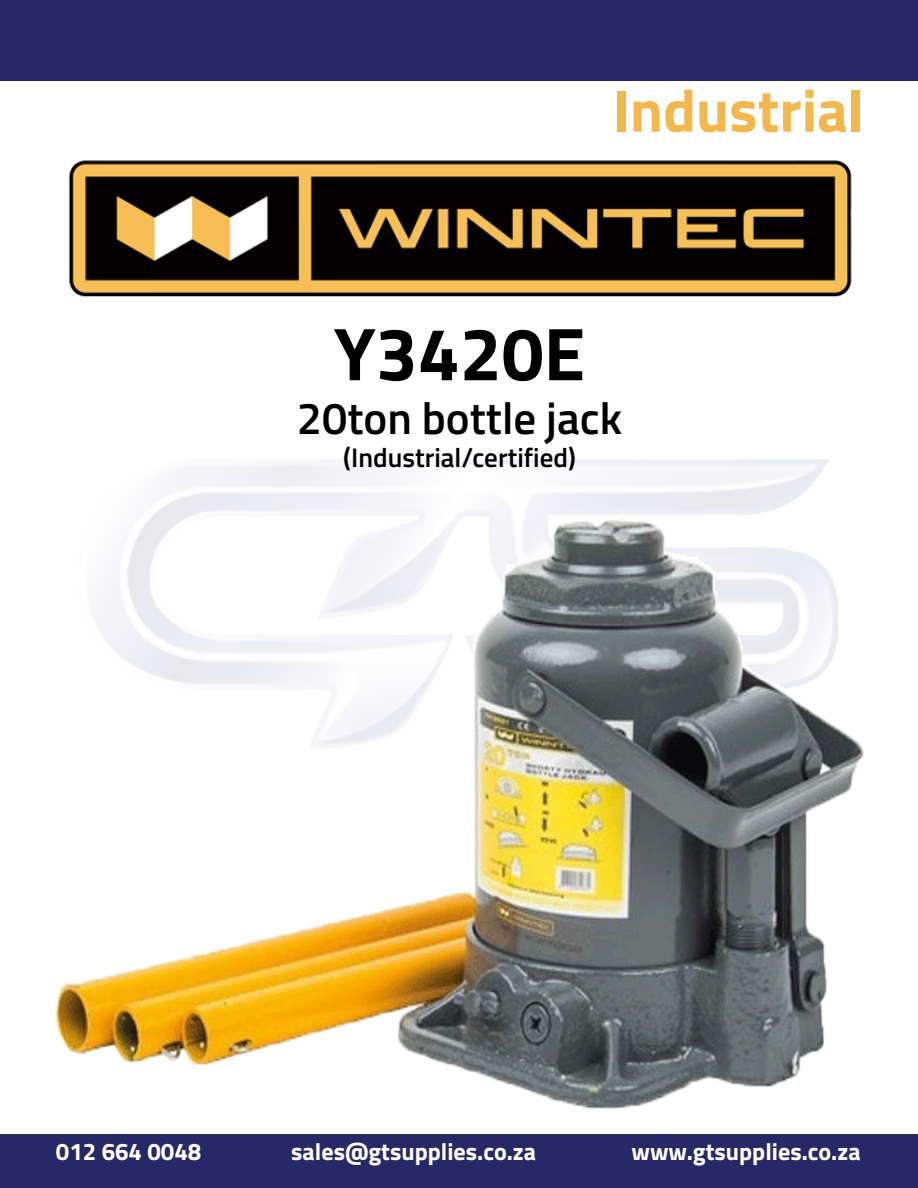
<style>
.page{position:relative;width:918px;height:1188px;background:#fff}
.page>*{position:absolute;margin:0;border:0;box-sizing:border-box;transform-origin:0 0}
.t1{font:700 75px "Titillium";color:#000}
.t2{font:700 60px "Titillium";color:#f2b84d}
.t3{font:600 45px "Titillium";color:#000}
.t4{font:600 27px "Titillium";color:#000}
.t5{font:700 24px "Titillium";color:#fff}
</style>
<div class="page">
<div style="left:0;top:1134px;width:918px;height:54px;background:#272966"></div>
<div style="left:0;top:0;width:918px;height:81px;background:#272966"></div>
<img style="left:69px;top:160px;width:783px;height:137px">
<img style="left:55px;top:493px;width:809px;height:616px">
<h2 class="t2" style="left:613px;top:65px;width:253px">Industrial</h2>
<h1 class="t1" style="left:334px;top:297px;width:253px">Y3420E</h1>
<h3 class="t3" style="left:297px;top:385px;width:327px">20ton bottle jack</h3>
<p class="t4" style="left:343px;top:437px;width:234px">(Industrial/certified)</p>
<p class="t5" style="left:56px;top:1133px;width:147px">012 664 0048</p>
<p class="t5" style="left:291px;top:1133px;width:246px">sales@gtsupplies.co.za</p>
<p class="t5" style="left:631px;top:1133px;width:231px">www.gtsupplies.co.za</p>
</div>
